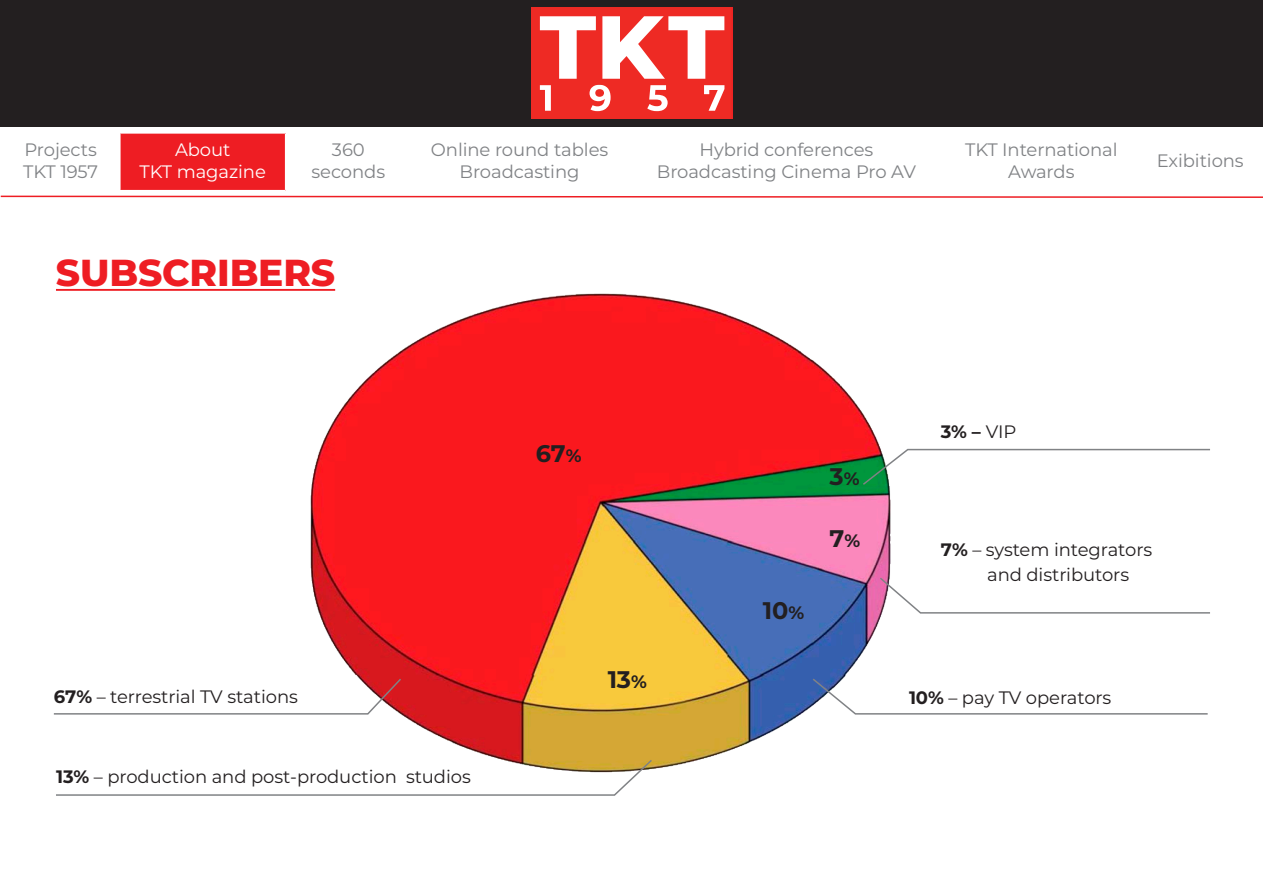
<style>
.page{position:relative;width:1263px;height:893px;background:#fff}
.page>*{position:absolute;margin:0;border:0;box-sizing:border-box;transform-origin:0 0}
.t1{font:800 37.5px "Montserrat";letter-spacing:-.005em;color:#ee1d23}
.t2{font:700 24px "Montserrat";color:#231f20}
.t3{font:18px/21.6px "Montserrat";letter-spacing:-.005em;color:#808285;text-align:center}
.t4{font:18px "Montserrat";letter-spacing:-.005em;color:#231f20}
.t5{font:18px "Montserrat";letter-spacing:-.005em;color:#fff}
.t6{font:700 18px "Montserrat";color:#231f20}
.s1{font-size:18px}
.s2{font-weight:700}
.s3{font-weight:400}
</style>
<div class="page">
<hr style="left:56px;top:289px;width:279px;height:2px;background:#ee1d23">
<img style="left:302px;top:290px;width:589px;height:479px">
<svg style="left:53px;top:677px;width:350px;height:38px"></svg>
<svg style="left:56px;top:758px;width:597px;height:38px"></svg>
<svg style="left:811px;top:677px;width:397px;height:38px"></svg>
<svg style="left:878px;top:576px;width:332px;height:38px"></svg>
<svg style="left:861px;top:448px;width:349px;height:38px"></svg>
<div style="left:0;top:0;width:1263px;height:127px;background:#231f20"></div>
<div style="left:531px;top:8px;width:202px;height:111px;background:#ee2a24"></div>
<img style="left:540px;top:16px;width:125px;height:63px">
<img style="left:668px;top:16px;width:56px;height:63px">
<img style="left:540px;top:85px;width:184px;height:26px">
<div style="left:120px;top:133px;width:166px;height:58px;background:#ee1d23"></div>
<hr style="left:120px;top:132px;width:166px;height:2px;background:#fff">
<hr style="left:119px;top:134px;width:2px;height:56px;background:#fff">
<hr style="left:285px;top:134px;width:1px;height:56px;background:#fff">
<hr style="left:120px;top:190px;width:166px;height:1px;background:#fff">
<svg style="left:0;top:195px;width:1263px;height:3px"></svg>
<p class="t3" style="left:25px;top:138px;width:74px">Projects</p>
<p class="t3" style="left:23px;top:160px;width:76px">TKT 1957</p>
<p class="t5" style="left:175px;top:138px;width:57px">About</p>
<p class="t5" style="left:140px;top:159px;width:128px">TKT magazine</p>
<p class="t3" style="left:332px;top:138px;width:34px">360</p>
<p class="t3" style="left:312px;top:160px;width:75px">seconds</p>
<p class="t3" style="left:431px;top:138px;width:179px">Online round tables</p>
<p class="t3" style="left:460px;top:160px;width:121px">Broadcasting</p>
<p class="t3" style="left:657px;top:138px;width:261px">Hybrid conferences<br>Broadcasting Cinema Pro AV</p>
<p class="t3" style="left:965px;top:138px;width:154px">TKT International<br>Awards</p>
<p class="t3" style="left:1157px;top:149px;width:88px">Exibitions</p>
<p class="t1" style="left:56px;top:245px;width:281px">SUBSCRIBERS</p>
<p class="t2" style="left:536px;top:436px;width:47px">67<span class="s1">%</span></p>
<p class="t4" style="left:54px;top:685px;width:246px"><span class="s2">67%</span> – terrestrial TV stations</p>
<p class="t4" style="left:56px;top:765px;width:416px"><span class="s2">13%</span> – production and post-production studios</p>
<p class="t2" style="left:608px;top:662px;width:41px">13<span class="s1">%</span></p>
<p class="t2" style="left:763px;top:593px;width:43px">10<span class="s1">%</span></p>
<p class="t2" style="left:829px;top:459px;width:31px">3<span class="s1">%</span></p>
<p class="t2" style="left:829px;top:522px;width:32px">7<span class="s1">%</span></p>
<p class="t6" style="left:941px;top:419px;width:77px">3% – <span class="s3">VIP</span></p>
<p class="t4" style="left:941px;top:537px;width:213px"><span class="s2">7%</span> – system integrators</p>
<p class="t4" style="left:987px;top:563px;width:144px">and distributors</p>
<p class="t4" style="left:909px;top:685px;width:204px"><span class="s2">10%</span> – pay TV operators</p>
</div>
